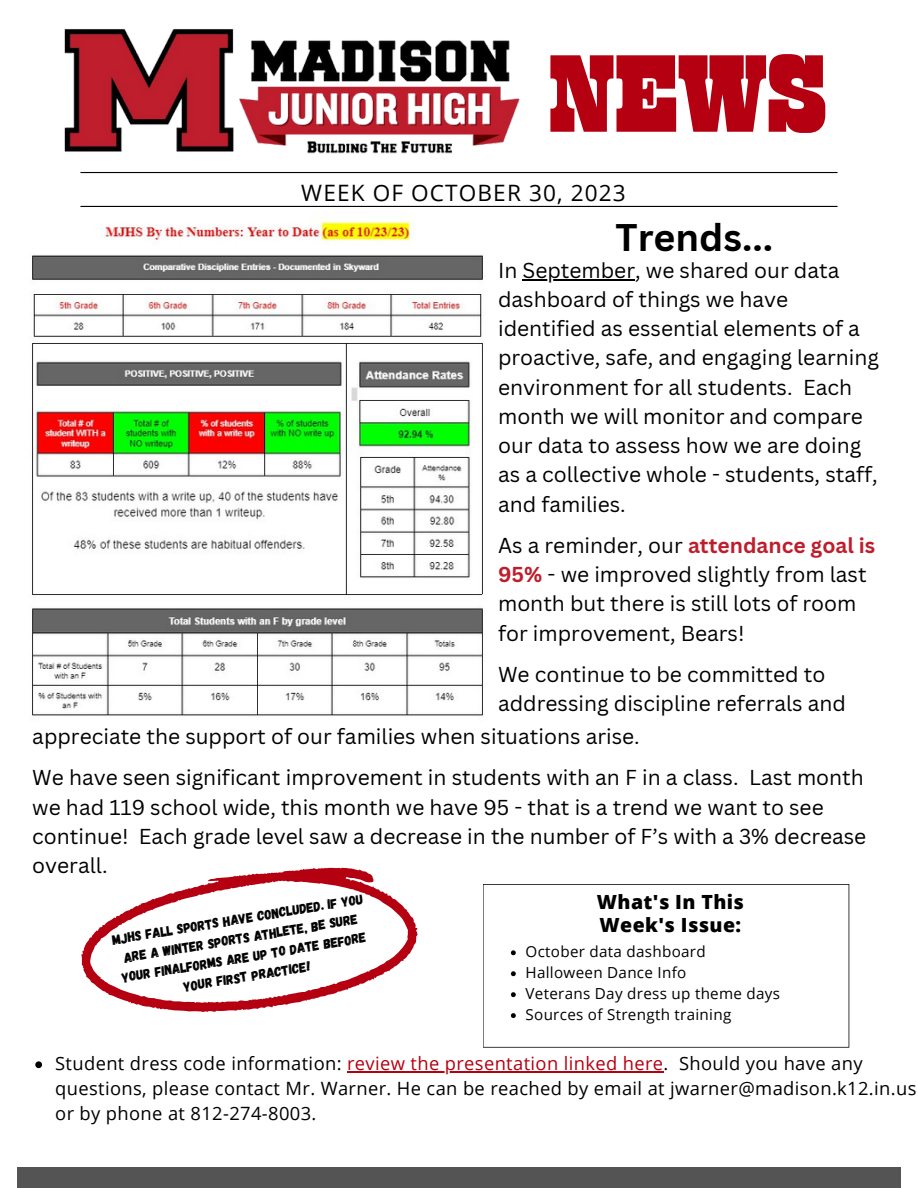
<style>
.page{position:relative;width:918px;height:1188px;background:#fff}
.page>*{position:absolute;margin:0;border:0;box-sizing:border-box;transform-origin:0 0}
.t1{font:99.9px "PL Barnum Block";color:#b40010}
.t2{font:700 37.5px "Canva Sans";color:#000}
.t3{font:22.5px "Open Sans";letter-spacing:.05em;color:#000}
.t4{font:21px/29.2px "Canva Sans";color:#000}
.t5{font:800 19.5px "Open Sans";letter-spacing:.02em;color:#000}
.t6{font:18.3px/24.8px "Open Sans";letter-spacing:.02em;color:#000}
.t7{font:15.15px "Open Sans";letter-spacing:.02em;color:#000}
.t8{font:13.8px/19.4px "Gagalin";color:#000;text-align:center}
.s1{font-weight:700;color:#be1e2c}
.s2{color:#b40010}
</style>
<div class="page">
<hr style="left:81px;top:206px;width:756px;height:1px;background:#000">
<hr style="left:81px;top:172px;width:756px;height:1px;background:#000">
<div style="left:17px;top:1168px;width:883px;height:20px;background:#545454"></div>
<img style="left:64px;top:29px;width:468px;height:178px">
<svg style="left:483px;top:884px;width:366px;height:164px"></svg>
<svg style="left:511px;top:950px;width:5px;height:5px"></svg>
<svg style="left:511px;top:971px;width:5px;height:5px"></svg>
<svg style="left:511px;top:992px;width:5px;height:5px"></svg>
<svg style="left:511px;top:1013px;width:5px;height:5px"></svg>
<svg style="left:35px;top:1061px;width:7px;height:7px"></svg>
<hr style="left:347px;top:1072px;width:317px;height:1px;background:#b40010">
<svg style="left:81px;top:867px;width:337px;height:145px"></svg>
<img style="left:32px;top:218px;width:451px;height:498px">
<hr style="left:523px;top:279px;width:112px;height:2px;background:#000">
<p class="t1" style="left:548px;top:22px;width:280px">NEWS</p>
<p class="t3" style="left:301px;top:176px;width:326px">WEEK OF OCTOBER 30, 2023</p>
<p class="t2" style="left:616px;top:210px;width:159px">Trends...</p>
<p class="t4" style="left:498px;top:255px;width:382px">In September, we shared our data dashboard of things we have identified as essential elements of a proactive, safe, and engaging learning environment for all students. Each month we will monitor and compare our data to assess how we are doing as a collective whole - students, staff, and families.</p>
<p class="t4" style="left:498px;top:530px;width:379px">As a reminder, our <span class="s1">attendance goal is 95%</span> - we improved slightly from last month but there is still lots of room for improvement, Bears!</p>
<p class="t4" style="left:498px;top:659px;width:350px">We continue to be committed to addressing discipline referrals and</p>
<p class="t4" style="left:32px;top:721px;width:609px">appreciate the support of our families when situations arise.</p>
<p class="t4" style="left:32px;top:763px;width:836px">We have seen significant improvement in students with an F in a class. Last month we had 119 school wide, this month we have 95 - that is a trend we want to see continue! Each grade level saw a decrease in the number of F’s with a 3% decrease overall.</p>
<p class="t5" style="left:597px;top:888px;width:149px">What's In This</p>
<p class="t5" style="left:600px;top:911px;width:143px">Week's Issue:</p>
<p class="t7" style="left:526px;top:941px;width:182px">October data dashboard</p>
<p class="t7" style="left:526px;top:962px;width:162px">Halloween Dance Info</p>
<p class="t7" style="left:526px;top:983px;width:256px">Veterans Day dress up theme days</p>
<p class="t7" style="left:526px;top:1004px;width:207px">Sources of Strength training</p>
<p class="t6" style="left:55px;top:1051px;width:863px">Student dress code information: <span class="s2">review the presentation linked here</span>. Should you have any questions, please contact Mr. Warner. He can be reached by email at jwarner@madison.k12.in.us or by phone at 812-274-8003.</p>
<p class="t8" style="left:111px;top:929px;width:256px;rotate:-9deg">MJHS Fall sports have concluded. If you are a winter sports athlete, be sure your FinalForms are up to date before your first practice!</p>
</div>
